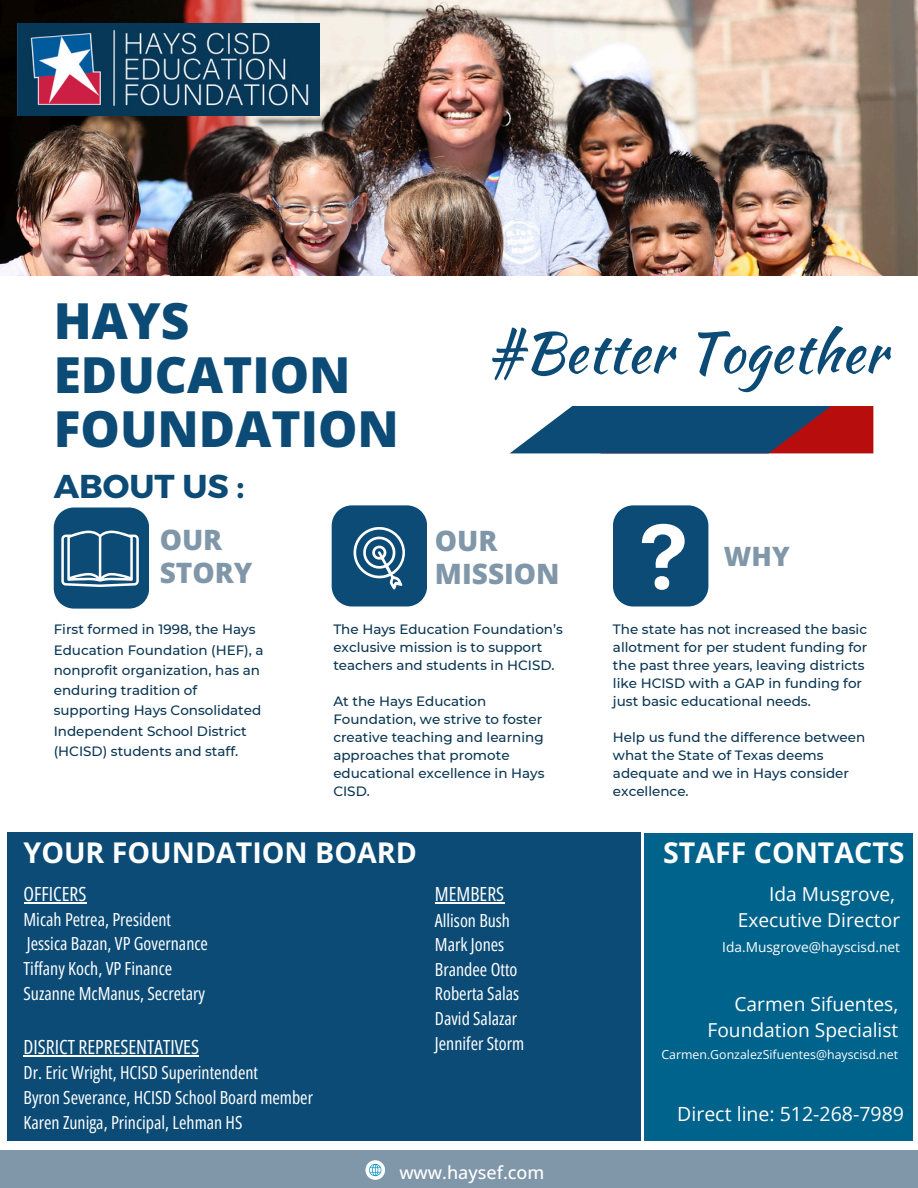
<style>
.page{position:relative;width:918px;height:1188px;background:#fff}
.page>*{position:absolute;margin:0;border:0;box-sizing:border-box;transform-origin:0 0}
.t1{font:55.35px "Kaushan Script";letter-spacing:.01em;color:#0b4b76}
.t2{font:800 49.65px/54px "Open Sans";color:#0b4b76}
.t3{font:700 33px "Montserrat";color:#0b4b76}
.t4{font:700 28.5px "Open Sans";color:#fff}
.t5{font:800 28.05px/32.7px "Open Sans";color:#8097a9}
.t6{font:800 26.7px "Open Sans";color:#8097a9}
.t7{font:19.5px "Open Sans Condensed";color:#fff}
.t8{font:19.5px "Open Sans";color:#fff}
.t9{font:19.2px "Open Sans";color:#fff}
.t10{font:18px "Open Sans Condensed";color:#fff}
.t11{font:500 18px "Open Sans";color:#fff}
.t12{font:13.65px "Open Sans";color:#fff}
.t13{font:500 13.5px/18px "Montserrat";color:#093552}
.t14{font:12.3px "Open Sans";color:#fff}
</style>
<div class="page">
<img style="left:0;top:0;width:918px;height:276px">
<div style="left:644px;top:833px;width:269px;height:308px;background:#00638c"></div>
<div style="left:0;top:1150px;width:918px;height:38px;background:#8097a9"></div>
<div style="left:7px;top:833px;width:634px;height:308px;background:#0b4b76"></div>
<svg style="left:510px;top:406px;width:363px;height:47px"></svg>
<img style="left:18px;top:23px;width:301px;height:92px">
<svg style="left:365px;top:1160px;width:20px;height:19px"></svg>
<svg style="left:332px;top:505px;width:95px;height:101px"></svg>
<svg style="left:54px;top:508px;width:95px;height:101px"></svg>
<svg style="left:613px;top:505px;width:95px;height:101px"></svg>
<hr style="left:24px;top:902px;width:63px;height:2px;background:#fff">
<hr style="left:24px;top:1055px;width:175px;height:1px;background:#fff">
<hr style="left:435px;top:902px;width:69px;height:2px;background:#fff">
<p class="t2" style="left:54px;top:293px;width:347px">HAYS<br>EDUCATION<br>FOUNDATION</p>
<h2 class="t3" style="left:54px;top:464px;width:192px">ABOUT US :</h2>
<h3 class="t5" style="left:160px;top:523px;width:94px">OUR<br>STORY</h3>
<p class="t5" style="left:435px;top:524px;width:126px">OUR<br>MISSION</p>
<h4 class="t1" style="left:486px;top:312px;width:402px">#Better Together</h4>
<h4 class="t6" style="left:724px;top:537px;width:67px">WHY</h4>
<p class="t13" style="left:54px;top:619px;width:211px;line-height:20.2px">First formed in 1998, the Hays<br>Education Foundation (HEF), a nonprofit organization, has an enduring tradition of supporting Hays Consolidated<br>Independent School District (HCISD) students and staff.</p>
<h5 class="t13" style="left:333px;top:620px;width:231px">The Hays Education Foundation’s exclusive mission is to support teachers and students in HCISD.</h5>
<p class="t13" style="left:333px;top:692px;width:213px">At the Hays Education<br>Foundation, we strive to foster creative teaching and learning approaches that promote educational excellence in Hays<br>CISD.</p>
<h4 class="t13" style="left:613px;top:620px;width:256px">The state has not increased the basic allotment for per student funding for the past three years, leaving districts like HCISD with a GAP in funding for just basic educational needs.</h4>
<p class="t13" style="left:613px;top:728px;width:254px">Help us fund the difference between what the State of Texas deems adequate and we in Hays consider excellence.</p>
<p class="t4" style="left:24px;top:832px;width:395px">YOUR FOUNDATION BOARD</p>
<h1 class="t4" style="left:663px;top:832px;width:243px">STAFF CONTACTS</h1>
<p class="t7" style="left:24px;top:880px;width:64px">OFFICERS</p>
<p class="t10" style="left:24px;top:906px;width:149px">Micah Petrea, President</p>
<p class="t10" style="left:27px;top:931px;width:183px">Jessica Bazan, VP Governance</p>
<h5 class="t10" style="left:24px;top:956px;width:150px">Tiffany Koch, VP Finance</h5>
<p class="t10" style="left:24px;top:981px;width:183px">Suzanne McManus, Secretary</p>
<p class="t7" style="left:24px;top:1033px;width:177px">DISRICT REPRESENTATIVES</p>
<p class="t10" style="left:24px;top:1060px;width:236px">Dr. Eric Wright, HCISD Superintendent</p>
<h5 class="t10" style="left:24px;top:1085px;width:291px">Byron Severance, HCISD School Board member</h5>
<p class="t10" style="left:24px;top:1109px;width:220px">Karen Zuniga, Principal, Lehman HS</p>
<p class="t7" style="left:435px;top:880px;width:71px">MEMBERS</p>
<p class="t10" style="left:435px;top:907px;width:77px">Allison Bush</p>
<p class="t10" style="left:435px;top:932px;width:71px">Mark Jones</p>
<p class="t10" style="left:435px;top:957px;width:84px">Brandee Otto</p>
<p class="t10" style="left:435px;top:981px;width:86px">Roberta Salas</p>
<h4 class="t10" style="left:435px;top:1006px;width:84px">David Salazar</h4>
<p class="t10" style="left:435px;top:1031px;width:91px">Jennifer Storm</p>
<p class="t11" style="left:399px;top:1159px;width:147px">www.haysef.com</p>
<p class="t9" style="left:769px;top:880px;width:128px">Ida Musgrove,</p>
<p class="t9" style="left:738px;top:907px;width:164px">Executive Director</p>
<h4 class="t12" style="left:722px;top:938px;width:179px">Ida.Musgrove@hayscisd.net</h4>
<p class="t9" style="left:735px;top:990px;width:165px">Carmen Sifuentes,</p>
<p class="t9" style="left:707px;top:1017px;width:192px">Foundation Specialist</p>
<p class="t14" style="left:661px;top:1046px;width:238px">Carmen.GonzalezSifuentes@hayscisd.net</p>
<p class="t8" style="left:677px;top:1100px;width:228px">Direct line: 512-268-7989</p>
</div>
